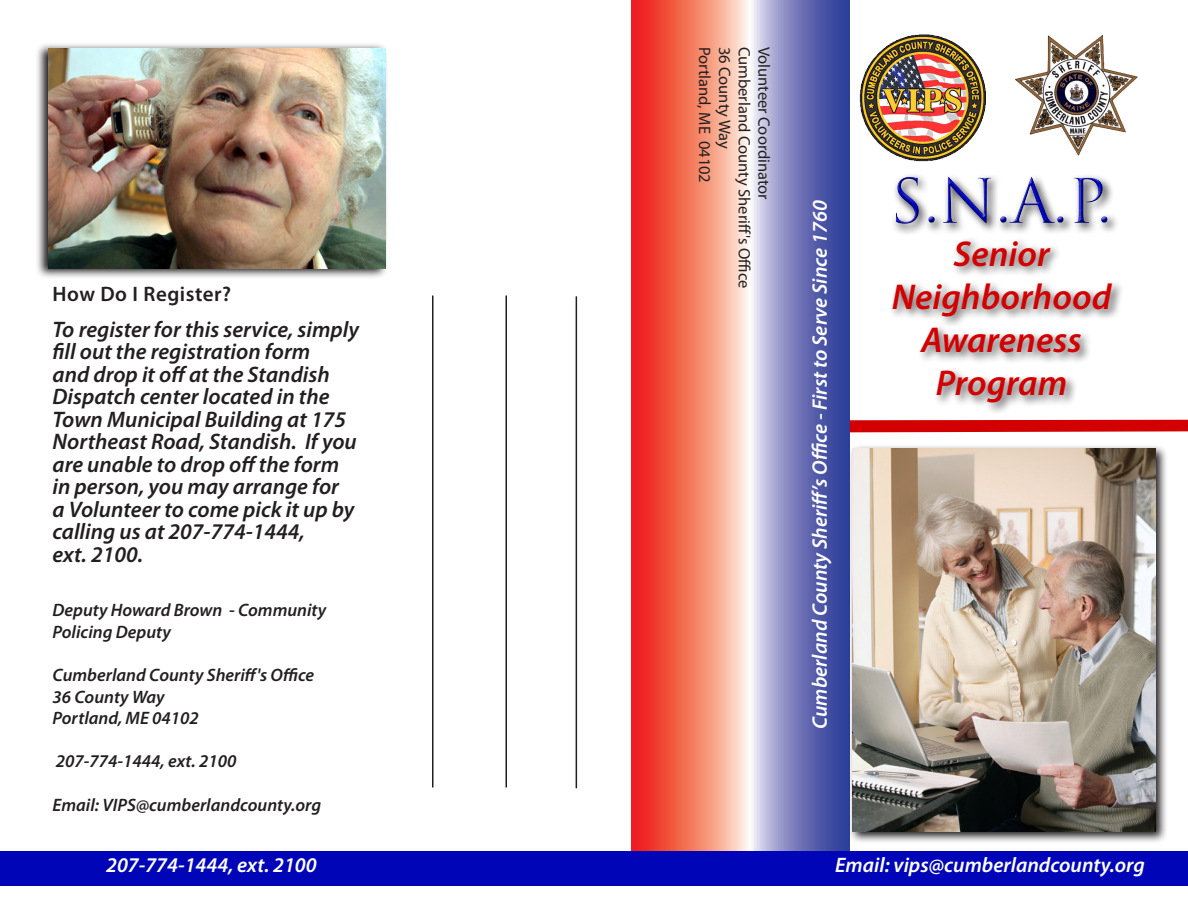
<style>
.page{position:relative;width:1188px;height:918px;background:#fff}
.page>*{position:absolute;margin:0;border:0;box-sizing:border-box;transform-origin:0 0}
.t1{font:60px "Trajan Pro";color:#0006b7}
.t2{font:italic 600 36px/43.2px "Myriad Pro";color:#d20000;text-align:center}
.Tagline{font:italic 600 22.5px/22.5px "Myriad Pro";color:#231f20}
.Tagline-2{font:italic 600 21px "Myriad Pro";color:#fff}
.Head_1{font:600 21px "Myriad Pro";letter-spacing:.025em;color:#231f20}
.t3{font:italic 600 18px "Myriad Pro";color:#231f20}
.t4{font:16.5px "Myriad Pro";color:#231f20}
</style>
<div class="page">
<svg style="left:850px;top:420px;width:338px;height:13px;background:#d61717"></svg>
<svg style="left:632px;top:0;width:218px;height:851px;background:#bd7f90"></svg>
<div style="left:0;top:851px;width:1188px;height:35px;background:#0006b7"></div>
<svg style="left:37px;top:44px;width:350px;height:234px"></svg>
<img style="left:48px;top:48px;width:338px;height:220px">
<svg style="left:848px;top:444px;width:318px;height:399px"></svg>
<img style="left:852px;top:449px;width:304px;height:383px">
<img style="left:859px;top:34px;width:127px;height:128px">
<img style="left:1015px;top:35px;width:123px;height:121px">
<div style="left:884px;top:170px;width:235px;height:66px;background:#231f20;opacity:.75"></div>
<div style="left:889px;top:236px;width:235px;height:179px;background:#231f20;opacity:.75"></div>
<hr style="left:576px;top:296px;width:1px;height:492px;background:#231f20">
<hr style="left:506px;top:296px;width:1px;height:492px;background:#231f20">
<hr style="left:432px;top:296px;width:2px;height:492px;background:#231f20">
<p class="Head_1" style="left:52px;top:280px;width:180px">How Do I Register?</p>
<p class="Tagline" style="left:52px;top:317px;width:308px">To register for this service, simply fill out the registration form<br>and drop it off at the Standish<br>Dispatch center located in the<br>Town Municipal Building at 175<br>Northeast Road, Standish. If you are unable to drop off the form in person, you may arrange for<br>a Volunteer to come pick it up by calling us at 207-774-1444,</p>
<p class="Tagline" style="left:52px;top:542px;width:92px">ext. 2100.</p>
<p class="t3" style="left:52px;top:599px;width:275px">Deputy Howard Brown - Community</p>
<p class="t3" style="left:52px;top:620px;width:120px">Policing Deputy</p>
<p class="t3" style="left:52px;top:664px;width:263px">Cumberland County Sheriff's Office</p>
<p class="t3" style="left:52px;top:685px;width:114px">36 County Way</p>
<p class="t3" style="left:52px;top:707px;width:148px">Portland, ME 04102</p>
<p class="t3" style="left:56px;top:750px;width:182px">207-774-1444, ext. 2100</p>
<p class="t3" style="left:52px;top:793px;width:270px">Email: VIPS@cumberlandcounty.org</p>
<p class="Tagline-2" style="left:106px;top:851px;width:212px">207-774-1444, ext. 2100</p>
<p class="t4" style="left:715px;top:46px;width:138px;rotate:90deg">Portland, ME 04102</p>
<p class="t4" style="left:735px;top:46px;width:104px;rotate:90deg">36 County Way</p>
<p class="t4" style="left:755px;top:46px;width:243px;rotate:90deg">Cumberland County Sheriff's Office</p>
<p class="t4" style="left:774px;top:46px;width:155px;rotate:90deg">Volunteer Coordinator</p>
<p class="Tagline-2" style="left:806px;top:729px;width:530px;rotate:-90deg">Cumberland County Sheriff’s Office - First to Serve Since 1760</p>
<h1 class="t1" style="left:890px;top:163px;width:223px">S.N.A.P.</h1>
<p class="t2" style="left:892px;top:231px;width:221px">Senior<br>Neighborhood<br>Awareness<br>Program</p>
<p class="Tagline-2" style="left:835px;top:851px;width:311px">Email: vips@cumberlandcounty.org</p>
</div>
